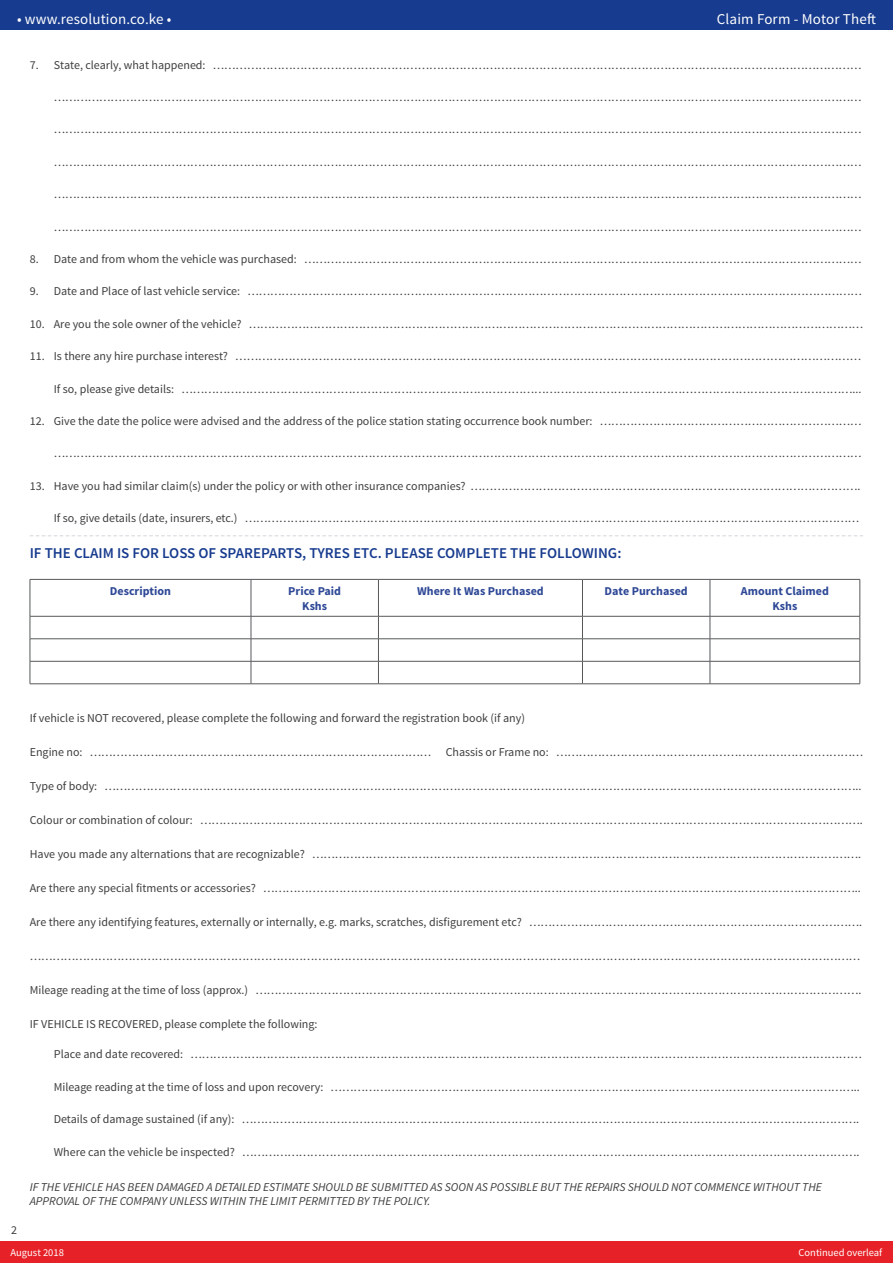
<style>
.page{position:relative;width:893px;height:1263px;background:#fff}
.page>*{position:absolute;margin:0;border:0;box-sizing:border-box;transform-origin:0 0}
.heading-2{font:600 15px "Source Sans Pro";color:#173b8e}
.t1{font:15px "Source Sans Pro";letter-spacing:.01em;color:#fff}
.body_spaced{font:12px "Source Sans Pro";color:#3e3e3f}
.bullets_1space{font:12px "Source Sans Pro";color:#3e3e3f}
.body_spaced-2{font:italic 12px/14.4px "Source Sans Pro";color:#3e3e3f}
.table_heading{font:700 12px "Source Sans Pro";color:#2e4896}
.body{font:12px "Source Sans Pro";color:#3e3e3f}
.t2{font:10.5px "Source Sans Pro";color:#fff}
</style>
<div class="page">
<div style="left:0;top:0;width:893px;height:30px;background:#173b8e"></div>
<div style="left:0;top:1242px;width:893px;height:21px;background:#e62228"></div>
<hr style="left:30px;top:579px;width:221px;height:1px;background:#57585a">
<hr style="left:30px;top:580px;width:1px;height:36px;background:#57585a">
<hr style="left:251px;top:579px;width:127px;height:1px;background:#57585a">
<hr style="left:251px;top:580px;width:1px;height:36px;background:#57585a">
<hr style="left:378px;top:579px;width:204px;height:1px;background:#57585a">
<hr style="left:378px;top:580px;width:1px;height:36px;background:#57585a">
<hr style="left:582px;top:579px;width:128px;height:1px;background:#57585a">
<hr style="left:582px;top:580px;width:1px;height:36px;background:#57585a">
<hr style="left:710px;top:579px;width:150px;height:1px;background:#57585a">
<hr style="left:710px;top:580px;width:1px;height:36px;background:#57585a">
<hr style="left:860px;top:580px;width:1px;height:36px;background:#57585a">
<hr style="left:30px;top:616px;width:221px;height:1px;background:#57585a">
<hr style="left:251px;top:616px;width:127px;height:1px;background:#57585a">
<hr style="left:378px;top:616px;width:204px;height:1px;background:#57585a">
<hr style="left:582px;top:616px;width:128px;height:1px;background:#57585a">
<hr style="left:710px;top:616px;width:150px;height:1px;background:#57585a">
<hr style="left:30px;top:638px;width:221px;height:1px;background:#57585a">
<hr style="left:251px;top:638px;width:127px;height:1px;background:#57585a">
<hr style="left:378px;top:638px;width:204px;height:1px;background:#57585a">
<hr style="left:582px;top:638px;width:128px;height:1px;background:#57585a">
<hr style="left:710px;top:638px;width:150px;height:1px;background:#57585a">
<hr style="left:30px;top:661px;width:221px;height:1px;background:#57585a">
<svg style="left:30px;top:616px;width:1px;height:67px"></svg>
<hr style="left:251px;top:661px;width:127px;height:1px;background:#57585a">
<svg style="left:251px;top:616px;width:1px;height:67px"></svg>
<hr style="left:378px;top:661px;width:204px;height:1px;background:#57585a">
<svg style="left:378px;top:616px;width:1px;height:67px"></svg>
<hr style="left:582px;top:661px;width:128px;height:1px;background:#57585a">
<svg style="left:582px;top:616px;width:1px;height:67px"></svg>
<hr style="left:710px;top:661px;width:150px;height:1px;background:#57585a">
<svg style="left:710px;top:616px;width:1px;height:67px"></svg>
<svg style="left:860px;top:616px;width:1px;height:68px"></svg>
<hr style="left:30px;top:683px;width:221px;height:1px;background:#57585a">
<hr style="left:251px;top:683px;width:127px;height:1px;background:#57585a">
<hr style="left:378px;top:683px;width:204px;height:1px;background:#57585a">
<hr style="left:582px;top:683px;width:128px;height:1px;background:#57585a">
<hr style="left:710px;top:683px;width:150px;height:1px;background:#57585a">
<svg style="left:30px;top:535px;width:833px;height:1px"></svg>
<p class="t1" style="left:17px;top:10px;width:156px">• www.resolution.co.ke •</p>
<p class="t1" style="left:717px;top:10px;width:161px">Claim Form - Motor Theft</p>
<p class="body_spaced" style="left:30px;top:57px;width:833px">7. State, clearly, what happened: ………………………………………………………………………………………………………………………………………………………</p>
<p class="bullets_1space" style="left:54px;top:90px;width:809px">……………………………………………………………………………………………………………………………………………………………………………………………</p>
<p class="bullets_1space" style="left:54px;top:122px;width:809px">……………………………………………………………………………………………………………………………………………………………………………………………</p>
<p class="bullets_1space" style="left:54px;top:154px;width:809px">……………………………………………………………………………………………………………………………………………………………………………………………</p>
<p class="bullets_1space" style="left:54px;top:187px;width:809px">……………………………………………………………………………………………………………………………………………………………………………………………</p>
<p class="bullets_1space" style="left:54px;top:219px;width:809px">……………………………………………………………………………………………………………………………………………………………………………………………</p>
<p class="body_spaced" style="left:30px;top:252px;width:833px">8. Date and from whom the vehicle was purchased: …………………………………………………………………………………………………………………………………</p>
<p class="body_spaced" style="left:30px;top:284px;width:834px">9. Date and Place of last vehicle service: ………………………………………………………………………………………………………………………………………………</p>
<p class="body_spaced" style="left:30px;top:316px;width:835px">10. Are you the sole owner of the vehicle? ………………………………………………………………………………………………………………………………………………</p>
<p class="body_spaced" style="left:30px;top:349px;width:833px">11. Is there any hire purchase interest? …………………………………………………………………………………………………………………………………………………</p>
<p class="bullets_1space" style="left:54px;top:381px;width:809px">If so, please give details: ……………………………………………………………………………………………………………………………………………………………...</p>
<p class="body_spaced" style="left:30px;top:414px;width:833px">12. Give the date the police were advised and the address of the police station stating occurrence book number: ……………………………………………………………</p>
<p class="bullets_1space" style="left:54px;top:446px;width:809px">……………………………………………………………………………………………………………………………………………………………………………………………</p>
<p class="body_spaced" style="left:30px;top:478px;width:832px">13. Have you had similar claim(s) under the policy or with other insurance companies? ………………………………………………………………………………………….</p>
<p class="bullets_1space" style="left:54px;top:511px;width:807px">If so, give details (date, insurers, etc.) ………………………………………………………………………………………………………………………………………………</p>
<p class="heading-2" style="left:30px;top:544px;width:593px">IF THE CLAIM IS FOR LOSS OF SPAREPARTS, TYRES ETC. PLEASE COMPLETE THE FOLLOWING:</p>
<p class="table_heading" style="left:110px;top:583px;width:63px">Description</p>
<p class="table_heading" style="left:288px;top:583px;width:54px">Price Paid</p>
<p class="table_heading" style="left:302px;top:598px;width:26px">Kshs</p>
<p class="table_heading" style="left:417px;top:583px;width:128px">Where It Was Purchased</p>
<p class="table_heading" style="left:605px;top:583px;width:85px">Date Purchased</p>
<p class="table_heading" style="left:741px;top:583px;width:90px">Amount Claimed</p>
<p class="table_heading" style="left:772px;top:598px;width:26px">Kshs</p>
<p class="body" style="left:11px;top:1222px;width:7px">2</p>
<p class="body_spaced" style="left:30px;top:711px;width:497px">If vehicle is NOT recovered, please complete the following and forward the registration book (if any)</p>
<p class="body_spaced" style="left:30px;top:745px;width:835px">Engine no: ……………………………………………………………………………… Chassis or Frame no: ………………………………………………………………………</p>
<p class="body_spaced" style="left:30px;top:779px;width:833px">Type of body: ………………………………………………………………………………………………………………………………………………………………………………..</p>
<p class="body_spaced" style="left:30px;top:813px;width:835px">Colour or combination of colour: ………………………………………………………………………………………………………………………………………………………….</p>
<p class="body_spaced" style="left:30px;top:846px;width:833px">Have you made any alternations that are recognizable? ……………………………………………………………………………………………………………………………….</p>
<p class="body_spaced" style="left:30px;top:880px;width:832px">Are there any special fitments or accessories? …………………………………………………………………………………………………………………………………………..</p>
<p class="body_spaced" style="left:30px;top:914px;width:834px">Are there any identifying features, externally or internally, e.g. marks, scratches, disfigurement etc? …………………………………………………………………………….</p>
<p class="body_spaced" style="left:30px;top:948px;width:832px">…………………………………………………………………………………………………………………………………………………………………………………………………</p>
<p class="body_spaced" style="left:30px;top:982px;width:833px">Mileage reading at the time of loss (approx.) …………………………………………………………………………………………………………………………………………….</p>
<p class="body_spaced" style="left:30px;top:1016px;width:289px">IF VEHICLE IS RECOVERED, please complete the following:</p>
<p class="bullets_1space" style="left:54px;top:1047px;width:809px">Place and date recovered: ……………………………………………………………………………………………………………………………………………………………</p>
<p class="bullets_1space" style="left:54px;top:1079px;width:808px">Mileage reading at the time of loss and upon recovery: …………………………………………………………………………………………………………………………..</p>
<p class="bullets_1space" style="left:54px;top:1112px;width:807px">Details of damage sustained (if any): ……………………………………………………………………………………………………………………………………………….</p>
<p class="bullets_1space" style="left:54px;top:1144px;width:807px">Where can the vehicle be inspected? ……………………………………………………………………………………………………………………………………………….</p>
<p class="body_spaced-2" style="left:30px;top:1180px;width:794px">IF THE VEHICLE HAS BEEN DAMAGED A DETAILED ESTIMATE SHOULD BE SUBMITTED AS SOON AS POSSIBLE BUT THE REPAIRS SHOULD NOT COMMENCE WITHOUT THE<br>APPROVAL OF THE COMPANY UNLESS WITHIN THE LIMIT PERMITTED BY THE POLICY.</p>
<p class="t2" style="left:11px;top:1246px;width:55px">August 2018</p>
<p class="t2" style="left:799px;top:1246px;width:85px">Continued overleaf</p>
</div>
